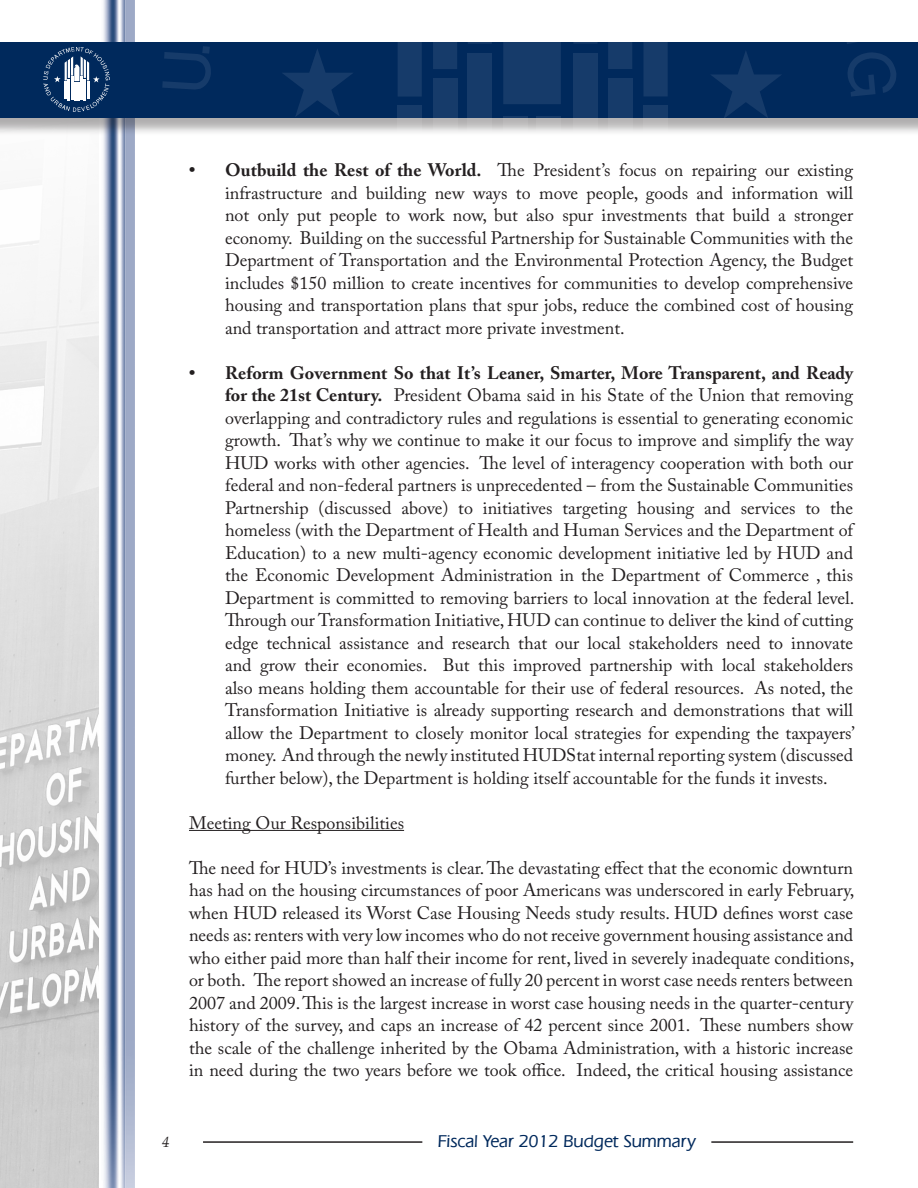
<style>
.page{position:relative;width:918px;height:1188px;background:#fff}
.page>*{position:absolute;margin:0;border:0;box-sizing:border-box;transform-origin:0 0}
.t1{font:18px/22.5px "Adobe Caslon Pro";color:#231f20;text-align:justify}
.t2{font:500 18px "Eras IT Cby BT";color:#00295c}
.t3{font:italic 15px "Palatino";color:#231f20}
.s1{font-weight:700}
</style>
<div class="page">
<img style="left:0;top:218px;width:99px;height:970px">
<img style="left:103px;top:0;width:32px;height:1188px">
<div style="left:0;top:44px;width:918px;height:93px;background:#231f20;opacity:.36"></div>
<div style="left:0;top:42px;width:918px;height:76px;background:#00295c"></div>
<svg style="left:43px;top:47px;width:67px;height:65px"></svg>
<svg style="left:847px;top:42px;width:9px;height:2px"></svg>
<svg style="left:848px;top:52px;width:48px;height:45px"></svg>
<svg style="left:162px;top:132px;width:84px;height:5px"></svg>
<svg style="left:162px;top:46px;width:49px;height:44px"></svg>
<svg style="left:841px;top:130px;width:49px;height:7px"></svg>
<div style="left:398px;top:106px;width:24px;height:197px;background:#fff"></div>
<div style="left:503px;top:116px;width:25px;height:199px;background:#fff"></div>
<svg style="left:398px;top:42px;width:24px;height:55px"></svg>
<svg style="left:283px;top:49px;width:70px;height:68px"></svg>
<svg style="left:710px;top:51px;width:72px;height:68px"></svg>
<svg style="left:433px;top:78px;width:24px;height:59px"></svg>
<svg style="left:433px;top:42px;width:24px;height:27px"></svg>
<svg style="left:468px;top:53px;width:24px;height:84px;background:#415e82"></svg>
<svg style="left:468px;top:42px;width:24px;height:2px"></svg>
<div style="left:537px;top:116px;width:24px;height:199px;background:#fff"></div>
<div style="left:503px;top:42px;width:58px;height:62px;background:#163b6a"></div>
<div style="left:644px;top:105px;width:24px;height:198px;background:#fff"></div>
<svg style="left:644px;top:42px;width:24px;height:54px"></svg>
<svg style="left:608px;top:78px;width:24px;height:59px"></svg>
<svg style="left:608px;top:42px;width:24px;height:27px"></svg>
<svg style="left:573px;top:53px;width:25px;height:84px;background:#415e82"></svg>
<svg style="left:573px;top:42px;width:25px;height:2px"></svg>
<hr style="left:711px;top:1141px;width:142px;height:2px;background:#231f20">
<hr style="left:203px;top:1141px;width:219px;height:2px;background:#231f20">
<hr style="left:189px;top:830px;width:215px;height:1px;background:#231f20">
<p class="t1" style="left:225px;top:159px;width:630px;text-indent:-36px"><span class="s1">• Outbuild the Rest of the World.</span> The President’s focus on repairing our existing infrastructure and building new ways to move people, goods and information will not only put people to work now, but also spur investments that build a stronger economy. Building on the successful Partnership for Sustainable Communities with the Department of Transportation and the Environmental Protection Agency, the Budget includes $150 million to create incentives for communities to develop comprehensive housing and transportation plans that spur jobs, reduce the combined cost of housing and transportation and attract more private investment.</p>
<p class="t1" style="left:225px;top:361px;width:632px;text-indent:-36px"><span class="s1">• Reform Government So that It’s Leaner, Smarter, More Transparent, and Ready for the 21st Century.</span> President Obama said in his State of the Union that removing overlapping and contradictory rules and regulations is essential to generating economic growth. That’s why we continue to make it our focus to improve and simplify the way HUD works with other agencies. The level of interagency cooperation with both our federal and non-federal partners is unprecedented – from the Sustainable Communities Partnership (discussed above) to initiatives targeting housing and services to the homeless (with the Department of Health and Human Services and the Department of Education) to a new multi-agency economic development initiative led by HUD and the Economic Development Administration in the Department of Commerce , this Department is committed to removing barriers to local innovation at the federal level.<br>Through our Transformation Initiative, HUD can continue to deliver the kind of cutting edge technical assistance and research that our local stakeholders need to innovate and grow their economies. But this improved partnership with local stakeholders also means holding them accountable for their use of federal resources. As noted, the Transformation Initiative is already supporting research and demonstrations that will allow the Department to closely monitor local strategies for expending the taxpayers’ money. And through the newly instituted HUDStat internal reporting system (discussed further below), the Department is holding itself accountable for the funds it invests.</p>
<p class="t1" style="left:189px;top:811px;width:217px">Meeting Our Responsibilities</p>
<p class="t1" style="left:189px;top:856px;width:667px">The need for HUD’s investments is clear. The devastating effect that the economic downturn has had on the housing circumstances of poor Americans was underscored in early February, when HUD released its Worst Case Housing Needs study results. HUD defines worst case needs as: renters with very low incomes who do not receive government housing assistance and who either paid more than half their income for rent, lived in severely inadequate conditions, or both. The report showed an increase of fully 20 percent in worst case needs renters between 2007 and 2009. This is the largest increase in worst case housing needs in the quarter-century history of the survey, and caps an increase of 42 percent since 2001. These numbers show the scale of the challenge inherited by the Obama Administration, with a historic increase in need during the two years before we took office. Indeed, the critical housing assistance</p>
<p class="t3" style="left:162px;top:1133px;width:9px">4</p>
<p class="t2" style="left:438px;top:1131px;width:260px">Fiscal Year 2012 Budget Summary</p>
</div>
